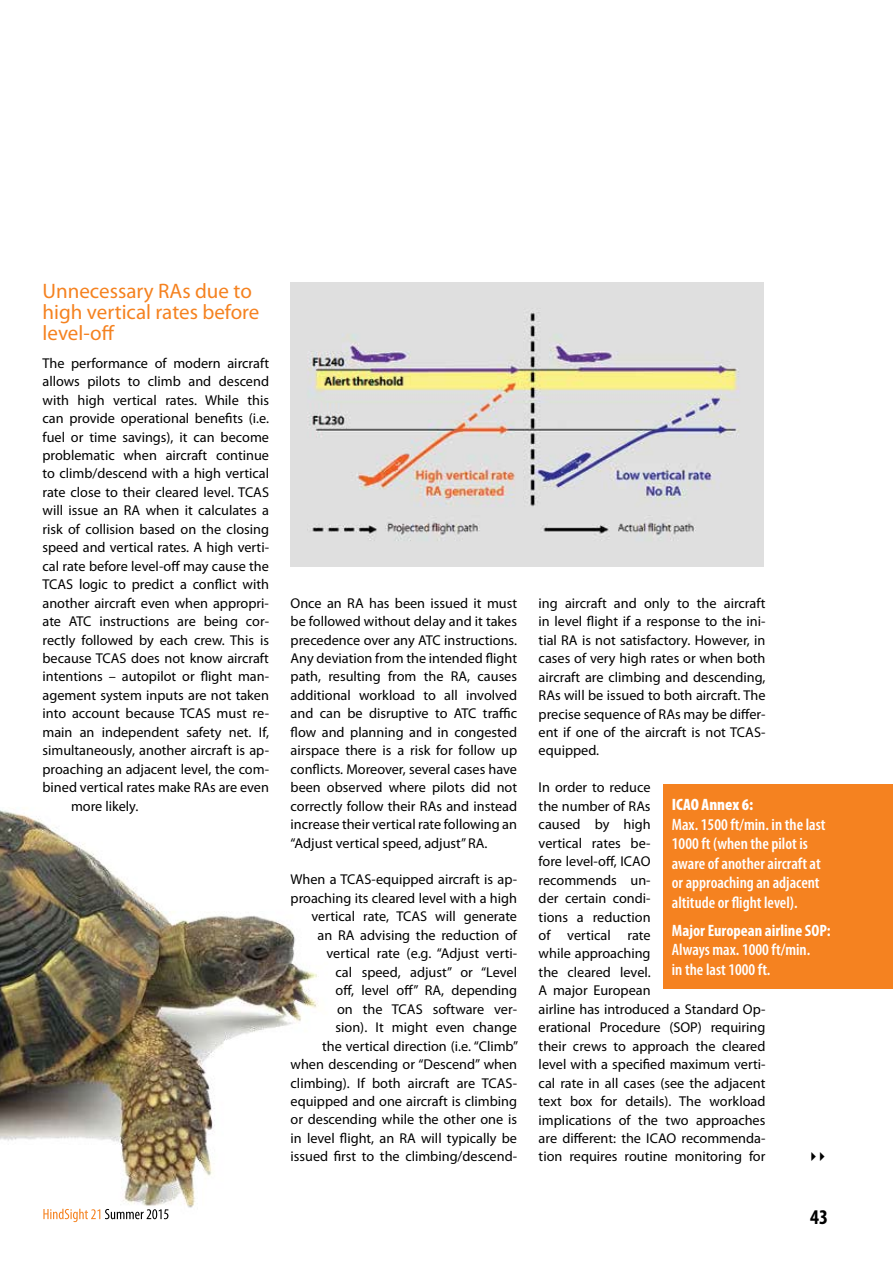
<style>
.page{position:relative;width:893px;height:1263px;background:#fff}
.page>*{position:absolute;margin:0;border:0;box-sizing:border-box;transform-origin:0 0}
.t1{font:21px/21px "Myriad Pro";color:#f58220}
.t2{font:700 condensed 21px "Myriad Pro";color:#000}
.t3{font:600 condensed 16.5px/19.5px "Myriad Pro";color:#fff}
.t4{font:700 condensed 16.5px "Myriad Pro";color:#fff}
.t5{font:900 condensed 16.5px "Myriad Pro";color:#fff}
.t6{font:14.25px/18.5px "Myriad Pro";color:#000;text-align:justify}
</style>
<div class="page">
<img style="left:0;top:810px;width:319px;height:413px">
<img style="left:43px;top:1209px;width:59px;height:13px">
<img style="left:105px;top:1209px;width:63px;height:10px">
<div style="left:663px;top:784px;width:230px;height:204px;background:#f58220"></div>
<img style="left:291px;top:282px;width:473px;height:284px">
<h1 class="t1" style="left:43px;top:281px;width:218px">Unnecessary RAs due to high vertical rates before level-off</h1>
<p class="t6" style="left:43px;top:354px;width:228px">The performance of modern aircraft</p>
<p class="t6" style="left:43px;top:372px;width:228px">allows pilots to climb and descend</p>
<p class="t6" style="left:43px;top:391px;width:228px">with high vertical rates. While this</p>
<p class="t6" style="left:43px;top:409px;width:228px">can provide operational benefits (i.e.</p>
<p class="t6" style="left:43px;top:428px;width:228px">fuel or time savings), it can become</p>
<p class="t6" style="left:43px;top:446px;width:228px">problematic when aircraft continue</p>
<p class="t6" style="left:43px;top:465px;width:228px">to climb/descend with a high vertical</p>
<p class="t6" style="left:43px;top:483px;width:228px">rate close to their cleared level. TCAS</p>
<p class="t6" style="left:43px;top:502px;width:228px">will issue an RA when it calculates a</p>
<p class="t6" style="left:43px;top:520px;width:228px">risk of collision based on the closing</p>
<p class="t6" style="left:43px;top:538px;width:228px">speed and vertical rates. A high verti-</p>
<p class="t6" style="left:43px;top:557px;width:228px">cal rate before level-off may cause the</p>
<p class="t6" style="left:43px;top:575px;width:228px">TCAS logic to predict a conflict with</p>
<p class="t6" style="left:43px;top:594px;width:228px">another aircraft even when appropri-</p>
<p class="t6" style="left:43px;top:612px;width:228px">ate ATC instructions are being cor-</p>
<p class="t6" style="left:43px;top:631px;width:228px">rectly followed by each crew. This is</p>
<p class="t6" style="left:43px;top:649px;width:228px">because TCAS does not know aircraft</p>
<p class="t6" style="left:43px;top:668px;width:228px">intentions – autopilot or flight man-</p>
<p class="t6" style="left:43px;top:686px;width:228px">agement system inputs are not taken</p>
<p class="t6" style="left:43px;top:705px;width:228px">into account because TCAS must re-</p>
<p class="t6" style="left:43px;top:723px;width:228px">main an independent safety net. If,</p>
<p class="t6" style="left:43px;top:741px;width:228px">simultaneously, another aircraft is ap-</p>
<p class="t6" style="left:43px;top:760px;width:228px">proaching an adjacent level, the com-</p>
<p class="t6" style="left:43px;top:778px;width:228px">bined vertical rates make RAs are even</p>
<p class="t6" style="left:71px;top:797px;width:69px">more likely.</p>
<p class="t6" style="left:291px;top:594px;width:228px">Once an RA has been issued it must be followed without delay and it takes precedence over any ATC instructions.<br>Any deviation from the intended flight path, resulting from the RA, causes additional workload to all involved and can be disruptive to ATC traffic flow and planning and in congested airspace there is a risk for follow up conflicts. Moreover, several cases have been observed where pilots did not correctly follow their RAs and instead increase their vertical rate following an “Adjust vertical speed, adjust” RA.</p>
<p class="t6" style="left:291px;top:871px;width:229px;text-align:right">When a TCAS-equipped aircraft is ap&shy;proaching its cleared level with a high vertical rate, TCAS will generate<br>an RA advising the reduction of vertical rate (e.g. “Adjust verti-<br>cal speed, adjust” or “Level<br>off, level off” RA, depending<br>on the TCAS software ver-<br>sion). It might even change<br>the vertical direction (i.e. “Climb” when descending or “Descend” when climbing). If both aircraft are TCAS&shy;equipped and one aircraft is climbing or descending while the other one is in level flight, an RA will typically be issued first to the climbing/descend-</p>
<p class="t6" style="left:539px;top:594px;width:228px">ing aircraft and only to the aircraft in level flight if a response to the ini&shy;tial RA is not satisfactory. However, in cases of very high rates or when both aircraft are climbing and descending, RAs will be issued to both aircraft. The precise sequence of RAs may be differ&shy;ent if one of the aircraft is not TCAS&shy;equipped.</p>
<p class="t6" style="left:539px;top:778px;width:228px;text-align:left">In order to reduce<br>the number of RAs<br>caused by high<br>vertical rates be-<br>fore level-off, ICAO<br>recommends un-<br>der certain condi-<br>tions a reduction<br>of vertical rate<br>while approaching<br>the cleared level.<br>A major European<br>airline has introduced a Standard Op&shy;erational Procedure (SOP) requiring their crews to approach the cleared level with a specified maximum verti&shy;cal rate in all cases (see the adjacent text box for details). The workload implications of the two approaches are different: the ICAO recommenda&shy;tion requires routine monitoring for</p>
<p class="t5" style="left:672px;top:795px;width:83px">ICAO Annex 6:</p>
<p class="t3" style="left:672px;top:815px;width:155px">Max. 1500 ft/min. in the last<br>1000 ft (when the pilot is aware of another aircraft at or approaching an adjacent altitude or flight level).</p>
<p class="t4" style="left:672px;top:921px;width:160px">Major European airline SOP:</p>
<p class="t3" style="left:672px;top:940px;width:140px">Always max. 1000 ft/min. in the last 1000 ft.</p>
<h1 class="t2" style="left:810px;top:1205px;width:19px">43</h1>
</div>
